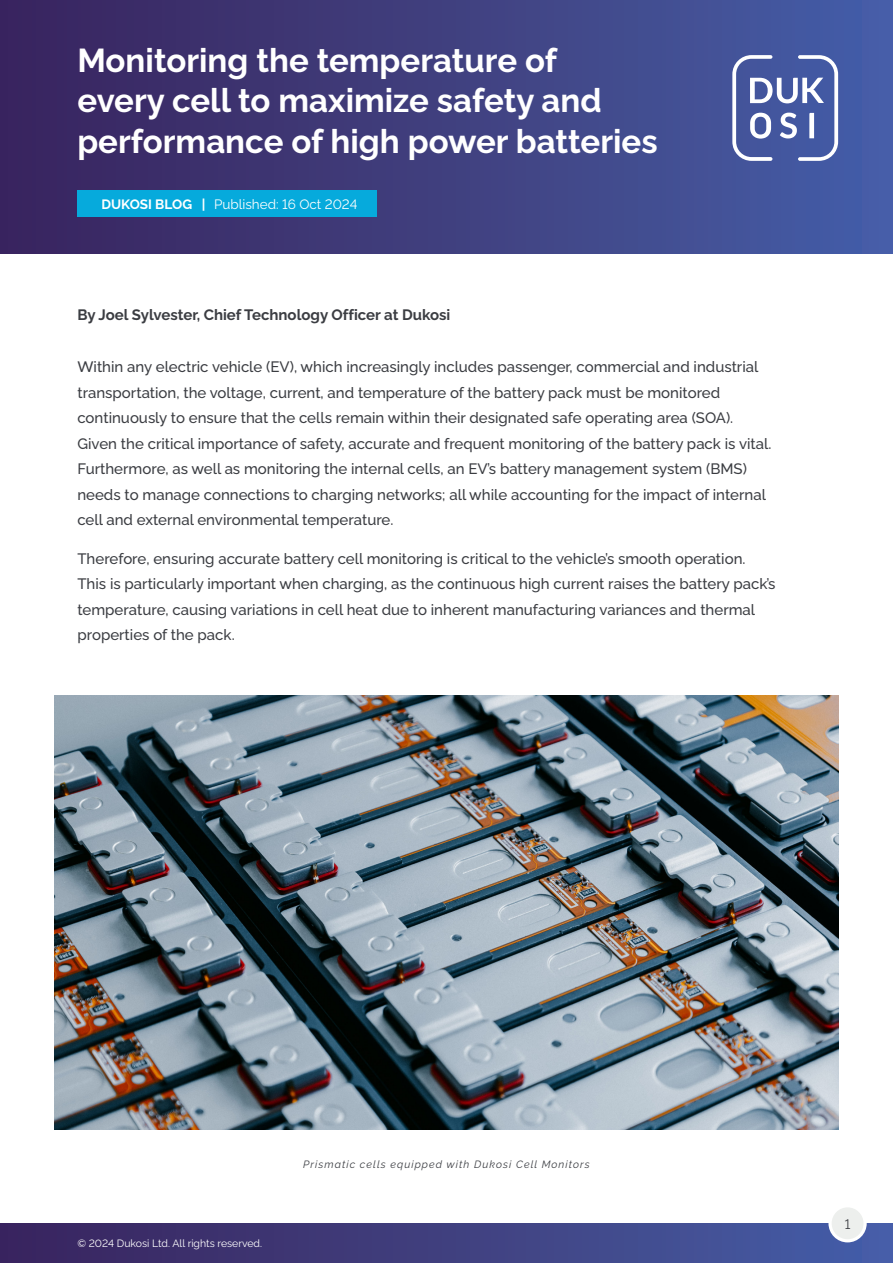
<style>
.page{position:relative;width:893px;height:1263px;background:#fff}
.page>*{position:absolute;margin:0;border:0;box-sizing:border-box;transform-origin:0 0}
.t1{font:33px/40.3px "Raleway v 4020 Bold";color:#fff}
.t2{font:15px/25.5px "Raleway v 4020 Medium";color:#3b3d42}
.t3{font:15px "Raleway v 4020 Bold";color:#3b3d42}
.t4{font:13.5px "Raleway v 4020 Regular";color:#fff}
.t5{font:13.5px "Raleway v 4020 Bold";color:#fff}
.t6{font:13.5px "Raleway v 4020 Regular";color:#3b3d42}
.t7{font:10.5px "Raleway v 4020 Italic";letter-spacing:.1em;color:#3b3d42}
.t8{font:10.5px "Raleway v 4020 Regular";color:#fff}
</style>
<div class="page">
<div style="left:0;top:0;width:893px;height:253px;background:linear-gradient(to right,#39245c,#465ea6)"></div>
<div style="left:0;top:1223px;width:893px;height:40px;background:linear-gradient(to right,#39225b,#475fa7)"></div>
<div style="left:830px;top:1206px;width:35px;height:35px;background:#edefed;border-radius:50%"></div>
<div style="left:828px;top:1204px;width:39px;height:38px;border:3px solid #fff;border-radius:50%"></div>
<svg style="left:732px;top:55px;width:106px;height:106px"></svg>
<div style="left:77px;top:191px;width:300px;height:26px;background:#06aadc"></div>
<img style="left:54px;top:695px;width:785px;height:434px">
<p class="t1" style="left:77px;top:37px;width:582px">Monitoring the temperature of<br>every cell to maximize safety and performance of high power batteries</p>
<p class="t5" style="left:101px;top:193px;width:106px">DUKOSI BLOG |</p>
<p class="t4" style="left:214px;top:193px;width:145px">Published: 16 Oct 2024</p>
<p class="t3" style="left:77px;top:303px;width:375px">By Joel Sylvester, Chief Technology Officer at Dukosi</p>
<p class="t2" style="left:77px;top:353px;width:695px">Within any electric vehicle (EV), which increasingly includes passenger, commercial and industrial transportation, the voltage, current, and temperature of the battery pack must be monitored continuously to ensure that the cells remain within their designated safe operating area (SOA).<br>Given the critical importance of safety, accurate and frequent monitoring of the battery pack is vital.<br>Furthermore, as well as monitoring the internal cells, an EV’s battery management system (BMS) needs to manage connections to charging networks; all while accounting for the impact of internal cell and external environmental temperature.</p>
<p class="t2" style="left:77px;top:544px;width:700px">Therefore, ensuring accurate battery cell monitoring is critical to the vehicle’s smooth operation.<br>This is particularly important when charging, as the continuous high current raises the battery pack’s temperature, causing variations in cell heat due to inherent manufacturing variances and thermal properties of the pack.</p>
<p class="t8" style="left:77px;top:1234px;width:186px">© 2024 Dukosi Ltd. All rights reserved.</p>
<p class="t7" style="left:303px;top:1155px;width:288px">Prismatic cells equipped with Dukosi Cell Monitors</p>
<p class="t6" style="left:845px;top:1214px;width:7px">1</p>
</div>
